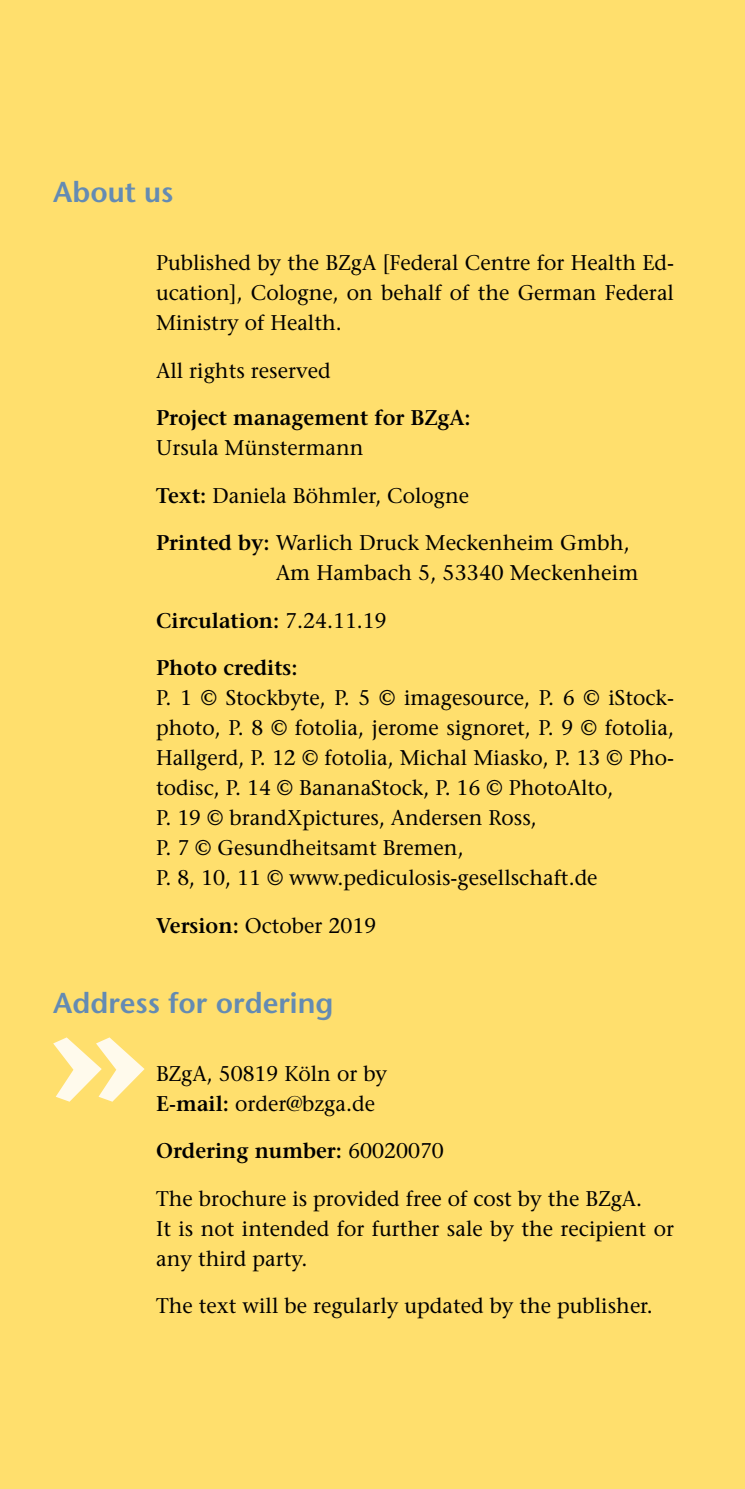
<style>
.page{position:relative;width:745px;height:1489px;background:#fff}
.page>*{position:absolute;margin:0;border:0;box-sizing:border-box;transform-origin:0 0}
.t1{font:600 28.75px "Stone Sans";color:#648bb3}
.t2{font:21.25px/30px "Stone Serif";color:#000}
.t3{font:600 21.25px "Stone Serif";color:#000}
.s1{font-weight:600}
.s2{font-weight:400}
</style>
<div class="page">
<div style="left:0;top:0;width:744px;height:1488px;background:#ffdf6d"></div>
<svg style="left:53px;top:1037px;width:91px;height:64px"></svg>
<h1 class="t1" style="left:53px;top:174px;width:122px">About us</h1>
<p class="t2" style="left:156px;top:247px;width:519px;text-align:justify">Published by the BZgA [Federal Centre for Health Ed&shy;ucation], Cologne, on behalf of the German Federal Ministry of Health.</p>
<p class="t2" style="left:156px;top:355px;width:176px">All rights reserved</p>
<p class="t3" style="left:156px;top:405px;width:316px">Project management for BZgA:</p>
<p class="t2" style="left:156px;top:432px;width:209px">Ursula Münstermann</p>
<p class="t2" style="left:156px;top:480px;width:314px"><span class="s1">Text:</span> Daniela Böhmler, Cologne</p>
<p class="t2" style="left:275px;top:527px;width:364px;text-indent:-119px"><span class="s1">Printed by:</span> Warlich Druck Meckenheim Gmbh,<br>Am Hambach 5, 53340 Meckenheim</p>
<p class="t3" style="left:156px;top:607px;width:232px">Circulation: <span class="s2">7.24.11.19</span></p>
<p class="t3" style="left:156px;top:655px;width:143px">Photo credits:</p>
<p class="t2" style="left:156px;top:682px;width:519px">P. 1 © Stockbyte, P. 5 © imagesource, P. 6 © iStock&shy;photo, P. 8 © fotolia, jerome signoret, P. 9 © fotolia, Hallgerd, P. 12 © fotolia, Michal Miasko, P. 13 © Pho&shy;todisc, P. 14 © BananaStock, P. 16 © PhotoAlto,<br>P. 19 © brandXpictures, Andersen Ross,<br>P. 7 © Gesundheitsamt Bremen,<br>P. 8, 10, 11 © www.pediculosis-gesellschaft.de</p>
<p class="t2" style="left:156px;top:910px;width:222px"><span class="s1">Version:</span> October 2019</p>
<h1 class="t1" style="left:53px;top:984px;width:281px">Address for ordering</h1>
<p class="t2" style="left:156px;top:1057px;width:232px">BZgA, 50819 Köln or by<br><span class="s1">E-mail:</span> order@bzga.de</p>
<p class="t3" style="left:156px;top:1137px;width:289px">Ordering number: <span class="s2">60020070</span></p>
<p class="t2" style="left:156px;top:1182px;width:519px">The brochure is provided free of cost by the BZgA.<br>It is not intended for further sale by the recipient or any third party.</p>
<p class="t2" style="left:156px;top:1290px;width:498px">The text will be regularly updated by the publisher.</p>
</div>
